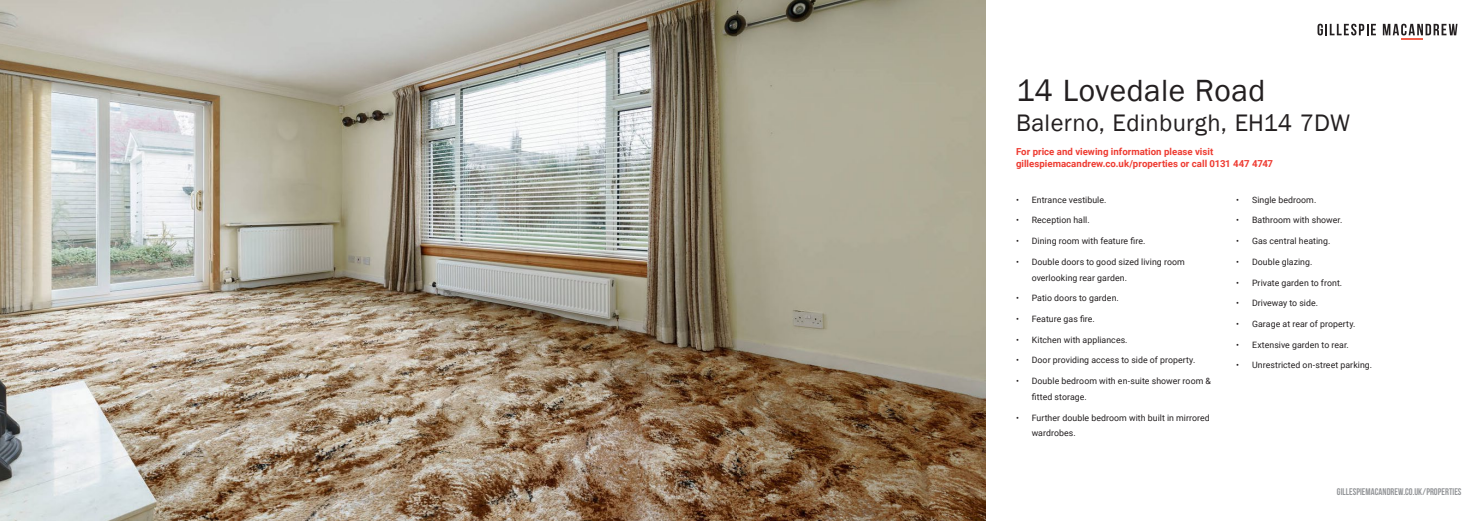
<style>
.page{position:relative;width:1474px;height:521px;background:#fff}
.page>*{position:absolute;margin:0;border:0;box-sizing:border-box;transform-origin:0 0}
._1_address{font:31.5px "Franklin Gothic";letter-spacing:.01em;color:#231f20}
._1_address-2{font:24.5px "Franklin Gothic";letter-spacing:.01em;color:#231f20}
.t1{font:10.33px "Playfair Display";color:#231f20}
.t2{font:700 9.62px "Roboto";color:#ee3b31}
.t3{font:9.62px "Bebas Neue";letter-spacing:.005em;color:#939598}
.t4{font:8.75px/15.8px "Roboto";letter-spacing:.005em;color:#231f20}
</style>
<div class="page">
<hr style="left:1401px;top:38px;width:21px;height:2px;background:#f15e4a">
<svg style="left:1317px;top:24px;width:58px;height:11px"></svg>
<svg style="left:1382px;top:24px;width:75px;height:11px"></svg>
<img style="left:0;top:0;width:985px;height:521px">
<p class="_1_address" style="left:1016px;top:71px;width:251px">14 Lovedale Road</p>
<p class="_1_address-2" style="left:1016px;top:107px;width:335px">Balerno, Edinburgh, EH14 7DW</p>
<p class="t2" style="left:1016px;top:145px;width:199px">For price and viewing information please visit</p>
<p class="t2" style="left:1016px;top:157px;width:259px">gillespiemacandrew.co.uk/properties or call 0131 447 4747</p>
<p class="t4" style="left:1016px;top:191px;width:92px">• Entrance vestibule.</p>
<p class="t4" style="left:1016px;top:212px;width:75px">• Reception hall.</p>
<p class="t4" style="left:1016px;top:233px;width:131px">• Dining room with feature fire.</p>
<p class="t4" style="left:1031px;top:253px;width:155px;text-indent:-16px">• Double doors to good sized living room overlooking rear garden.</p>
<p class="t4" style="left:1016px;top:290px;width:104px">• Patio doors to garden.</p>
<p class="t4" style="left:1016px;top:311px;width:80px">• Feature gas fire.</p>
<p class="t4" style="left:1016px;top:331px;width:113px">• Kitchen with appliances.</p>
<p class="t4" style="left:1016px;top:352px;width:181px">• Door providing access to side of property.</p>
<p class="t4" style="left:1031px;top:373px;width:181px;text-indent:-16px">• Double bedroom with en-suite shower room &amp; fitted storage.</p>
<p class="t4" style="left:1031px;top:409px;width:180px;text-indent:-16px">• Further double bedroom with built in mirrored wardrobes.</p>
<p class="t4" style="left:1236px;top:191px;width:82px">• Single bedroom.</p>
<p class="t4" style="left:1236px;top:212px;width:108px">• Bathroom with shower.</p>
<p class="t4" style="left:1236px;top:233px;width:96px">• Gas central heating.</p>
<p class="t4" style="left:1236px;top:253px;width:78px">• Double glazing.</p>
<p class="t4" style="left:1236px;top:274px;width:107px">• Private garden to front.</p>
<p class="t4" style="left:1236px;top:295px;width:83px">• Driveway to side.</p>
<p class="t4" style="left:1236px;top:316px;width:121px">• Garage at rear of property.</p>
<p class="t4" style="left:1236px;top:336px;width:114px">• Extensive garden to rear.</p>
<p class="t4" style="left:1236px;top:357px;width:137px">• Unrestricted on-street parking.</p>
<p class="t1" style="left:1256px;top:313px;width:105px">Call us on 0131 447 4747</p>
<p class="t3" style="left:1336px;top:486px;width:126px">GILLESPIEMACANDREW.CO.UK/PROPERTIES</p>
</div>
